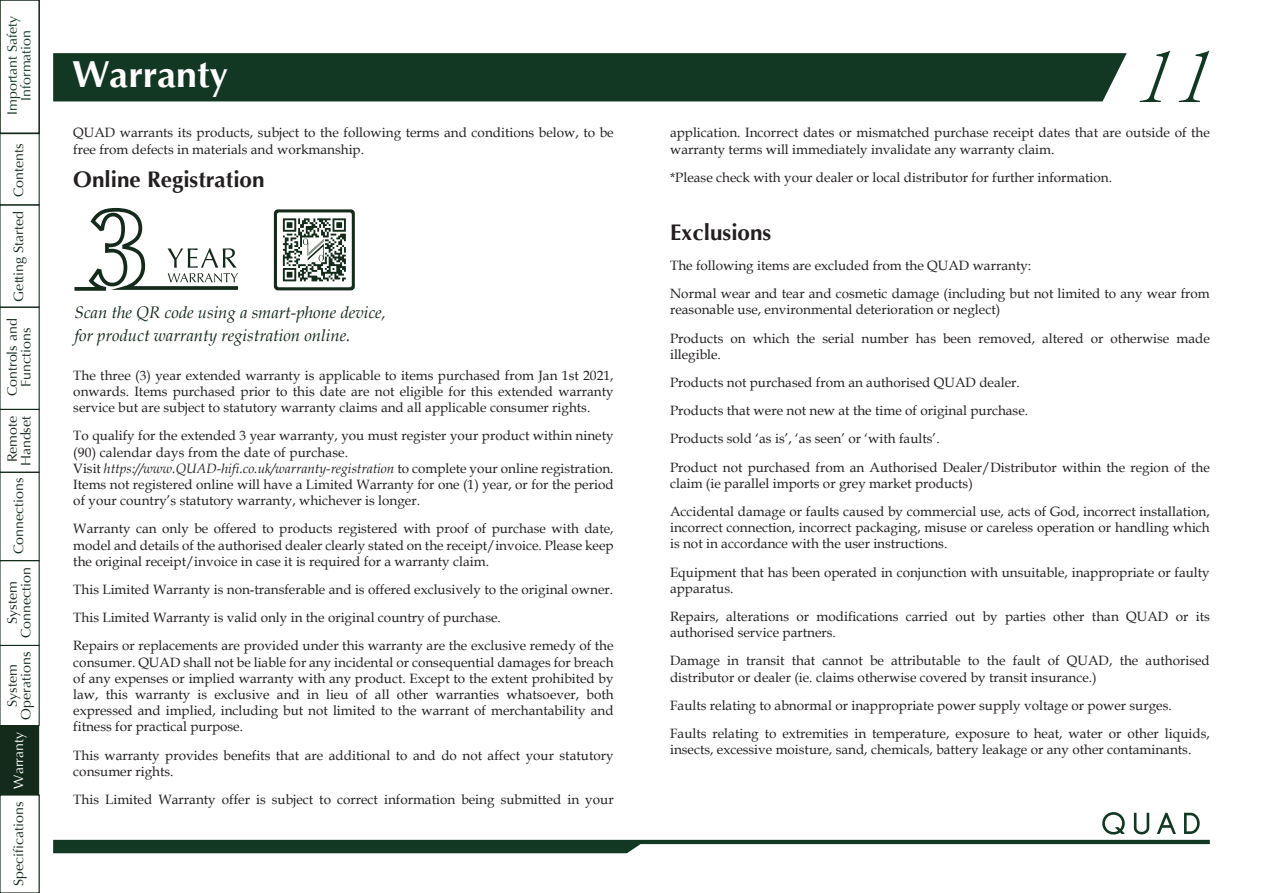
<style>
.page{position:relative;width:1263px;height:893px;background:#fff}
.page>*{position:absolute;margin:0;border:0;box-sizing:border-box;transform-origin:0 0}
.t1{font:italic 300 84.75px "Adobe Song Std";color:#123723}
.t2{font:700 37.5px "Optima";color:#fff}
.t3{font:700 22.5px "Optima";color:#231f20}
.t4{font:italic 16.8px/22.4px "Book Antiqua";color:#142a1a}
.t5{font:13.5px/16.2px "Book Antiqua";color:#231f20}
.t6{font:13.5px/13.6px "Optima";color:#142a1a;text-align:center;scale:1.05 1}
.t7{font:13.5px/13.6px "Optima";color:#123723;text-align:center;scale:1.05 1}
.t8{font:13.5px "Optima";color:#fff;scale:1.05 1}
.s1{font-style:italic}
</style>
<div class="page">
<div style="left:53px;top:53px;width:1074px;height:48px;background:#123723"></div>
<svg style="left:74px;top:208px;width:164px;height:83px"></svg>
<svg style="left:274px;top:209px;width:81px;height:81px"></svg>
<svg style="left:53px;top:812px;width:1157px;height:41px"></svg>
<div style="left:0;top:0;width:40px;height:134px;border:2px solid #142a1a"></div>
<div style="left:0;top:725px;width:39px;height:70px;background:#142a1a"></div>
<div style="left:0;top:794px;width:40px;height:99px;border:1px solid #142a1a"></div>
<div style="left:0;top:472px;width:40px;height:89px;border:1px solid #142a1a"></div>
<div style="left:0;top:133px;width:40px;height:72px;border:1px solid #142a1a"></div>
<p class="t7" style="left:6px;top:115px;width:96px;rotate:-90deg">Important Safety<br>Information</p>
<p class="t6" style="left:12px;top:302px;width:152px;rotate:-90deg">Getting Started Contents</p>
<p class="t6" style="left:6px;top:396px;width:76px;rotate:-90deg">Controls and<br>Functions</p>
<p class="t6" style="left:6px;top:466px;width:50px;text-align:left;rotate:-90deg">Remote<br>Handset</p>
<p class="t6" style="left:12px;top:554px;width:74px;rotate:-90deg">Connections</p>
<p class="t6" style="left:6px;top:638px;width:69px;rotate:-90deg">System<br>Connection</p>
<p class="t6" style="left:6px;top:719px;width:66px;rotate:-90deg">System<br>Operations</p>
<p class="t8" style="left:11px;top:789px;width:56px;rotate:-90deg">Warranty</p>
<p class="t6" style="left:12px;top:886px;width:82px;rotate:-90deg">Specifications</p>
<h2 class="t2" style="left:72px;top:53px;width:158px">Warranty</h2>
<h1 class="t1" style="left:1130px;top:25px;width:114px">11</h1>
<p class="t5" style="left:73px;top:124px;width:542px">QUAD warrants its products, subject to the following terms and conditions below, to be free from defects in materials and workmanship.</p>
<p class="t5" style="left:670px;top:124px;width:541px">application. Incorrect dates or mismatched purchase receipt dates that are outside of the warranty terms will immediately invalidate any warranty claim.</p>
<p class="t5" style="left:670px;top:169px;width:444px">*Please check with your dealer or local distributor for further information.</p>
<h3 class="t3" style="left:73px;top:166px;width:193px">Online Registration</h3>
<p class="t4" style="left:74px;top:301px;width:313px">Scan the QR code using a smart-phone device, for product warranty registration online.</p>
<p class="t5" style="left:73px;top:367px;width:542px;text-align:justify">The three (3) year extended warranty is applicable to items purchased from Jan 1st 2021, onwards. Items purchased prior to this date are not eligible for this extended warranty service but are subject to statutory warranty claims and all applicable consumer rights.</p>
<p class="t5" style="left:73px;top:427px;width:542px">To qualify for the extended 3 year warranty, you must register your product within ninety (90) calendar days from the date of purchase.<br>Visit <span class="s1">https://www.QUAD-hifi.co.uk/warranty-registration</span> to complete your online registration.<br>Items not registered online will have a Limited Warranty for one (1) year, or for the period of your country’s statutory warranty, whichever is longer.</p>
<p class="t5" style="left:73px;top:520px;width:542px;text-align:justify">Warranty can only be offered to products registered with proof of purchase with date, model and details of the authorised dealer clearly stated on the receipt/invoice. Please keep the original receipt/invoice in case it is required for a warranty claim.</p>
<p class="t5" style="left:73px;top:575px;width:542px;line-height:28.2px">This Limited Warranty is non-transferable and is offered exclusively to the original owner.<br>This Limited Warranty is valid only in the original country of purchase.<br>Repairs or replacements are provided under this warranty are the exclusive remedy of the</p>
<p class="t5" style="left:73px;top:654px;width:542px;text-align:justify">consumer. QUAD shall not be liable for any incidental or consequential damages for breach of any expenses or implied warranty with any product. Except to the extent prohibited by law, this warranty is exclusive and in lieu of all other warranties whatsoever, both expressed and implied, including but not limited to the warrant of merchantability and fitness for practical purpose.</p>
<p class="t5" style="left:73px;top:747px;width:542px">This warranty provides benefits that are additional to and do not affect your statutory consumer rights.</p>
<p class="t5" style="left:73px;top:791px;width:542px">This Limited Warranty offer is subject to correct information being submitted in your</p>
<h3 class="t3" style="left:670px;top:219px;width:103px">Exclusions</h3>
<p class="t5" style="left:670px;top:251px;width:541px;line-height:28.2px">The following items are excluded from the QUAD warranty:<br>Normal wear and tear and cosmetic damage (including but not limited to any wear from</p>
<p class="t5" style="left:670px;top:295px;width:541px;line-height:28.2px">reasonable use, environmental deterioration or neglect)<br>Products on which the serial number has been removed, altered or otherwise made</p>
<p class="t5" style="left:670px;top:340px;width:541px;line-height:28.2px">illegible.<br>Products not purchased from an authorised QUAD dealer.<br>Products that were not new at the time of original purchase.<br>Products sold ‘as is’, ‘as seen’ or ‘with faults’.<br>Product not purchased from an Authorised Dealer/Distributor within the region of the</p>
<p class="t5" style="left:670px;top:469px;width:541px;line-height:28.2px">claim (ie parallel imports or grey market products)<br>Accidental damage or faults caused by commercial use, acts of God, incorrect installation,</p>
<p class="t5" style="left:670px;top:519px;width:541px">incorrect connection, incorrect packaging, misuse or careless operation or handling which is not in accordance with the user instructions.</p>
<p class="t5" style="left:670px;top:563px;width:541px">Equipment that has been operated in conjunction with unsuitable, inappropriate or faulty apparatus.</p>
<p class="t5" style="left:670px;top:608px;width:541px">Repairs, alterations or modifications carried out by parties other than QUAD or its authorised service partners.</p>
<p class="t5" style="left:670px;top:652px;width:541px">Damage in transit that cannot be attributable to the fault of QUAD, the authorised distributor or dealer (ie. claims otherwise covered by transit insurance.)</p>
<p class="t5" style="left:670px;top:691px;width:541px;line-height:28.2px">Faults relating to abnormal or inappropriate power supply voltage or power surges.<br>Faults relating to extremities in temperature, exposure to heat, water or other liquids,</p>
<p class="t5" style="left:670px;top:741px;width:523px">insects, excessive moisture, sand, chemicals, battery leakage or any other contaminants.</p>
</div>
